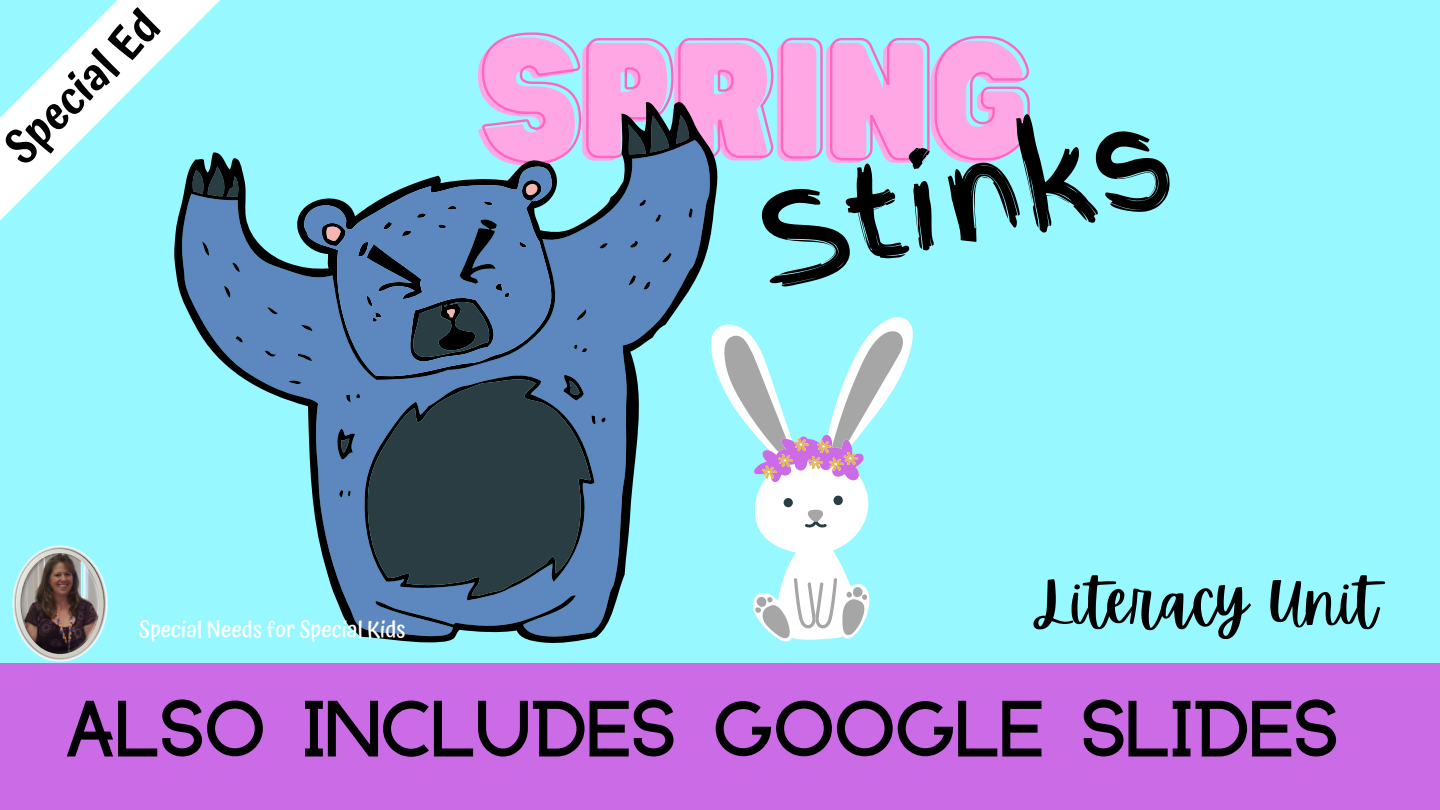
<style>
.page{position:relative;width:1440px;height:810px;background:#97f9ff}
.page>*{position:absolute;margin:0;border:0;box-sizing:border-box;transform-origin:0 0}
.t1{font:147.88px "Hitand Run";color:#ffa7e4}
.t2{font:125px "Finger Paint";color:#000}
.t3{font:900 62.5px "Anchorage";color:#000}
.t4{font:62.5px "Apricots";color:#000}
.t5{font:600 44.5px "Atma";color:#000}
.t6{font:500 22.5px "Atma";color:#fff}
</style>
<div class="page">
<div style="left:0;top:663px;width:1440px;height:147px;background:#cb6ce6"></div>
<img style="left:12px;top:545px;width:96px;height:117px">
<svg style="left:0;top:0;width:220px;height:221px"></svg>
<svg style="left:481px;top:32px;width:549px;height:129px"></svg>
<svg style="left:720px;top:317px;width:193px;height:324px"></svg>
<svg style="left:834px;top:496px;width:9px;height:9px"></svg>
<div style="left:784px;top:498px;width:9px;height:9px;background:#293d42;border-radius:50%"></div>
<svg style="left:724px;top:331px;width:179px;height:152px"></svg>
<svg style="left:804px;top:510px;width:24px;height:19px"></svg>
<svg style="left:755px;top:578px;width:112px;height:61px;background:#d4e3e3"></svg>
<svg style="left:174px;top:97px;width:546px;height:546px"></svg>
<svg style="left:303px;top:165px;width:250px;height:214px;fill:#5d88bf"></svg>
<svg style="left:358px;top:201px;width:152px;height:166px;background:#496c94"></svg>
<h3 class="t5" style="left:-5px;top:137px;width:197px;rotate:-45deg">Special Ed</h3>
<h1 class="t1" style="left:475px;top:20px;width:552px">SPRING</h1>
<h2 class="t2" style="left:742px;top:155px;width:422px;rotate:-12deg">Stinks</h2>
<p class="t6" style="left:139px;top:616px;width:268px">Special Needs for Special Kids</p>
<h3 class="t4" style="left:1037px;top:566px;width:342px">Literacy Unit</h3>
<h3 class="t3" style="left:64px;top:702px;width:1276px">ALSO INCLUDES GOOGLE SLIDES</h3>
</div>
